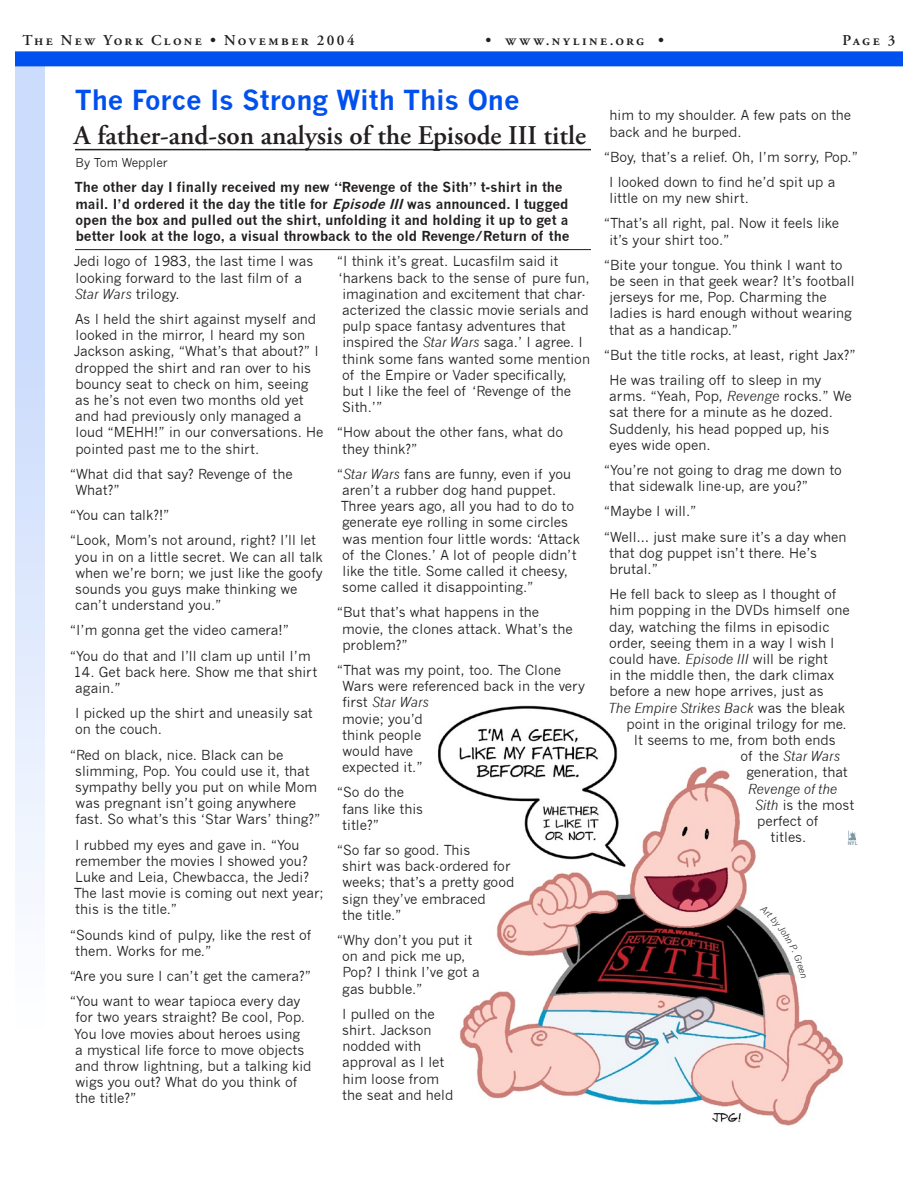
<style>
.page{position:relative;width:918px;height:1188px;background:#fff}
.page>*{position:absolute;margin:0;border:0;box-sizing:border-box;transform-origin:0 0}
.t1{font:600 27px "Adobe Garamond Pro";color:#231f20}
.t2{font:700 27px "News Gothic";color:#0050f0}
.t3{font:600 15px "Adobe Garamond Pro";letter-spacing:.16em;color:#231f20}
.t4{font:13.5px/16.2px "News Gothic";color:#231f20}
.t5{font:700 13.5px/16.2px "News Gothic";color:#231f20}
.t6{font:italic 13.5px "News Gothic";color:#231f20}
.t7{font:12px "News Gothic";color:#231f20}
.t8{font:700 4.95px "News Gothic";color:#7d97a5}
.s1{font-style:italic}
.s2{font-style:normal}
</style>
<div class="page">
<div style="left:15px;top:59px;width:30px;height:973px;background:linear-gradient(to bottom,#c1d4fb,#fafcff)"></div>
<div style="left:15px;top:51px;width:888px;height:15px;background:#0050f0"></div>
<img style="left:438px;top:705px;width:418px;height:421px">
<hr style="left:75px;top:149px;width:516px;height:1px;background:#231f20">
<svg style="left:848px;top:831px;width:9px;height:9px"></svg>
<hr style="left:75px;top:249px;width:516px;height:1px;background:#231f20">
<svg style="left:760px;top:905px;width:46px;height:73px"></svg>
<p class="t3" style="left:22px;top:31px;width:334px">THE NEW YORK CLONE • NOVEMBER 2004</p>
<p class="t3" style="left:486px;top:31px;width:180px">• WWW.NYLINE.ORG •</p>
<p class="t3" style="left:843px;top:31px;width:54px">PAGE 3</p>
<h1 class="t2" style="left:75px;top:84px;width:446px">The Force Is Strong With This One</h1>
<h1 class="t1" style="left:74px;top:120px;width:514px">A father-and-son analysis of the Episode III title</h1>
<p class="t7" style="left:76px;top:156px;width:94px">By Tom Weppler</p>
<p class="t5" style="left:74px;top:179px;width:497px">The other day I finally received my new “Revenge of the Sith” t-shirt in the mail. I’d ordered it the day the title for <span class="s1">EpisodeIII</span>was announced. I tugged open the box and pulled out the shirt, unfolding it and holding it up to get a better look at the logo, a visual throwback to the old Revenge/Return of the</p>
<p class="t4" style="left:74px;top:254px;width:241px">Jedi logo of 1983, the last time I was looking forward to the last film of a<br><span class="s1">Star Wars</span> trilogy.</p>
<p class="t4" style="left:74px;top:311px;width:251px">As I held the shirt against myself and looked in the mirror, I heard my son Jackson asking, “What’s that about?” I dropped the shirt and ran over to his bouncy seat to check on him, seeing as he’s not even two months old yet and had previously only managed a loud “MEHH!” in our conversations. He pointed past me to the shirt.</p>
<p class="t4" style="left:75px;top:466px;width:219px;text-indent:-6px">“What did that say? Revenge of the<br>What?”</p>
<p class="t4" style="left:70px;top:503px;width:248px;line-height:25.2px">“You can talk?!”<br>“Look, Mom’s not around, right? I’ll let</p>
<p class="t4" style="left:75px;top:549px;width:249px">you in on a little secret. We can all talk when we’re born; we just like the goofy sounds you guys make thinking we can’t understand you.”</p>
<p class="t4" style="left:70px;top:618px;width:243px;line-height:25.2px">“I’m gonna get the video camera!” “You do that and I’ll clam up until I’m</p>
<p class="t4" style="left:74px;top:664px;width:245px">14. Get back here. Show me that shirt again.”</p>
<p class="t4" style="left:75px;top:705px;width:239px">I picked up the shirt and uneasily sat on the couch.</p>
<p class="t4" style="left:75px;top:747px;width:247px;text-indent:-5px">“Red on black, nice. Black can be slimming, Pop. You could use it, that sympathy belly you put on while Mom was pregnant isn’t going anywhere fast. So what’s this ‘Star Wars’ thing?”</p>
<p class="t4" style="left:74px;top:837px;width:251px">I rubbed my eyes and gave in. “You remember the movies I showed you?<br>Luke and Leia, Chewbacca, the Jedi?<br>The last movie is coming out next year; this is the title.”</p>
<p class="t4" style="left:75px;top:927px;width:238px;text-indent:-6px">“Sounds kind of pulpy, like the rest of them. Works for me.”</p>
<p class="t4" style="left:70px;top:964px;width:243px;line-height:25.2px">“Are you sure I can’t get the camera?” “You want to wear tapioca every day</p>
<p class="t4" style="left:74px;top:1010px;width:239px">for two years straight? Be cool, Pop.<br>You love movies about heroes using<br>a mystical life force to move objects and throw lightning, but a talking kid wigs you out? What do you think of the title?”</p>
<p class="t4" style="left:337px;top:254px;width:255px">“I think it’s great. Lucasfilm said it ‘harkens back to the sense of pure fun, imagination and excitement that char&shy;acterized the classic movie serials and pulp space fantasy adventures that inspired the <span class="s1">Star Wars</span> saga.’ I agree. I think some fans wanted some mention of the Empire or Vader specifically,<br>but I like the feel of ‘Revenge of the Sith.’”</p>
<p class="t4" style="left:342px;top:425px;width:222px;text-indent:-6px">“How about the other fans, what do they think?”</p>
<p class="t4" style="left:341px;top:466px;width:241px;text-indent:-4px">“<span class="s1">Star Wars</span> fans are funny, even if you aren’t a rubber dog hand puppet.<br>Three years ago, all you had to do to generate eye rolling in some circles was mention four little words: ‘Attack of the Clones.’ A lot of people didn’t like the title. Some called it cheesy, some called it disappointing.”</p>
<p class="t4" style="left:342px;top:605px;width:232px;text-indent:-6px">“But that’s what happens in the movie, the clones attack. What’s the problem?”</p>
<p class="t4" style="left:342px;top:662px;width:244px;text-indent:-5px">“That was my point, too. The Clone<br>Wars were referenced back in the very first <span class="s1">Star Wars<br></span>movie; you’d<br>think people<br>would have<br>expected it.”</p>
<p class="t4" style="left:342px;top:785px;width:82px;text-indent:-6px">“So do the fans like this title?”</p>
<p class="t4" style="left:342px;top:842px;width:174px;text-indent:-5px">“So far so good. This<br>shirt was back-ordered for weeks; that’s a pretty good sign they’ve embraced<br>the title.”</p>
<p class="t4" style="left:342px;top:932px;width:139px;text-indent:-5px">“Why don’t you put it on and pick me up,<br>Pop? I think I’ve got a gas bubble.”</p>
<p class="t4" style="left:342px;top:1006px;width:113px">I pulled on the shirt. Jackson nodded with approval as I let him loose from the seat and held</p>
<p class="t4" style="left:610px;top:107px;width:243px">him to my shoulder. A few pats on the back and he burped.</p>
<p class="t4" style="left:609px;top:144px;width:251px;line-height:25.2px;text-indent:-5px">“Boy, that’s a relief. Oh, I’m sorry, Pop.”<br>I looked down to find he’d spit up a</p>
<p class="t4" style="left:604px;top:186px;width:237px;line-height:25.2px;text-indent:6px">little on my new shirt.<br>“That’s all right, pal. Now it feels like</p>
<p class="t4" style="left:604px;top:227px;width:240px;line-height:25.2px;text-indent:6px">it’s your shirt too.”<br>“Bite your tongue. You think I want to</p>
<p class="t4" style="left:609px;top:273px;width:247px">be seen in that geek wear? It’s football jerseys for me, Pop. Charming the ladies is hard enough without wearing that as a handicap.”</p>
<p class="t4" style="left:609px;top:342px;width:248px;line-height:25.2px;text-indent:-6px">“But the title rocks, at least, right Jax?”<br>He was trailing off to sleep in my</p>
<p class="t4" style="left:609px;top:388px;width:244px">arms. “Yeah, Pop, <span class="s1">Revenge</span> rocks.” We sat there for a minute as he dozed.<br>Suddenly, his head popped up, his eyes wide open.</p>
<p class="t4" style="left:609px;top:462px;width:234px;text-indent:-6px">“You’re not going to drag me down to that sidewalk line-up, are you?”</p>
<p class="t4" style="left:604px;top:499px;width:244px;line-height:25.2px">“Maybe I will.”<br>“Well… just make sure it’s a day when</p>
<p class="t4" style="left:609px;top:545px;width:209px">that dog puppet isn’t there. He’s brutal.”</p>
<p class="t4" style="left:609px;top:586px;width:228px">He fell back to sleep as I thought of</p>
<p class="t4" style="left:610px;top:602px;width:242px">him popping in the DVDs himself one</p>
<p class="t4" style="left:609px;top:619px;width:222px">day, watching the films in episodic</p>
<p class="t4" style="left:609px;top:635px;width:227px">order, seeing them in a way I wish I</p>
<p class="t4" style="left:609px;top:651px;width:220px">could have. <span class="s1">Episode III</span> will be right</p>
<p class="t4" style="left:609px;top:667px;width:226px">in the middle then, the dark climax</p>
<p class="t4" style="left:610px;top:683px;width:216px">before a new hope arrives, just as</p>
<p class="t6" style="left:608px;top:700px;width:238px">The Empire Strikes Back <span class="s2">was the bleak</span></p>
<p class="t4" style="left:627px;top:716px;width:222px">point in the original trilogy for me.</p>
<p class="t4" style="left:634px;top:732px;width:203px">It seems to me, from both ends</p>
<p class="t6" style="left:740px;top:748px;width:101px"><span class="s2">of the</span> Star Wars</p>
<p class="t4" style="left:746px;top:764px;width:103px">generation, that</p>
<p class="t6" style="left:748px;top:781px;width:91px">Revenge of the</p>
<p class="t4" style="left:755px;top:797px;width:101px"><span class="s1">Sith</span> is the most</p>
<p class="t4" style="left:757px;top:813px;width:63px">perfect of</p>
<p class="t4" style="left:771px;top:829px;width:37px">titles.</p>
<p class="t8" style="left:848px;top:840px;width:11px">NYL</p>
</div>
